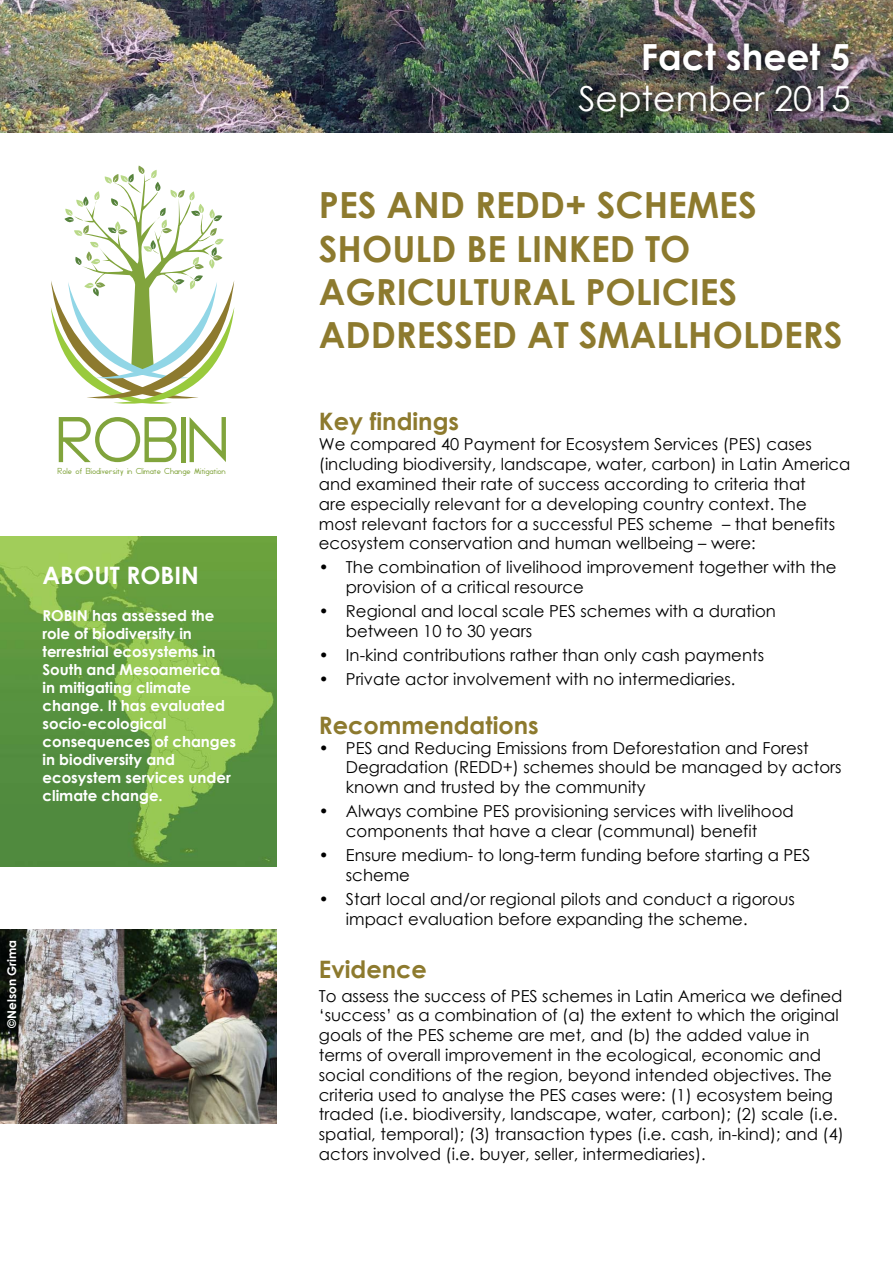
<style>
.page{position:relative;width:893px;height:1263px;background:#fff}
.page>*{position:absolute;margin:0;border:0;box-sizing:border-box;transform-origin:0 0}
.t1{font:59.55px "Geddes";color:#81a43c}
.t2{font:700 36px/43.2px "Century Gothic";color:#8d7a2e}
.t3{font:700 36px "Century Gothic";color:#fff}
.t4{font:34.5px "Century Gothic";color:#fff}
.t5{font:700 24px "Century Gothic";color:#8d7a2e}
.t6{font:700 24px "Century Gothic";color:#fff}
.t7{font:16.5px/19.8px "Century Gothic";color:#000}
.t8{font:700 15px/18px "Century Gothic";color:#fff}
.t9{font:700 12px "Century Gothic";color:#fff}
.t10{font:8.1px "Geddes";color:#81a43c}
</style>
<div class="page">
<img style="left:0;top:930px;width:276px;height:193px">
<img style="left:0;top:536px;width:276px;height:330px">
<img style="left:0;top:0;width:893px;height:133px">
<svg style="left:51px;top:166px;width:183px;height:238px"></svg>
<div style="left:569px;top:33px;width:288px;height:93px;background:#000;opacity:.75"></div>
<div style="left:0;top:932px;width:25px;height:106px;background:#000;opacity:.75"></div>
<h1 class="t1" style="left:59px;top:402px;width:173px">ROBIN</h1>
<p class="t10" style="left:58px;top:465px;width:170px">Role of Biodiversity in Climate Change Mitigation</p>
<h3 class="t6" style="left:43px;top:557px;width:113px">About ROBIN</h3>
<p class="t8" style="left:43px;top:606px;width:19px">ROBIN</p>
<p class="t8" style="left:43px;top:606px;width:195px;text-indent:50px">has assessed the role of biodiversity in terrestrial ecosystems in<br>South and Mesoamerica in mitigating climate change. It has evaluated socio-ecological consequences of changes in biodiversity and ecosystem services under climate change.</p>
<p class="t9" style="left:3px;top:1027px;width:89px;rotate:-90deg">©N elson Grima</p>
<h2 class="t3" style="left:641px;top:29px;width:211px">Fact sheet 5</h2>
<h3 class="t4" style="left:578px;top:74px;width:273px">September 2015</h3>
<h2 class="t2" style="left:319px;top:182px;width:418px">PES and REDD+ schemes should be linked to agricultural policies addresse</h2>
<h2 class="t2" style="left:492px;top:312px;width:312px">d at smallholders</h2>
<h3 class="t5" style="left:319px;top:404px;width:142px">Key findings</h3>
<p class="t7" style="left:319px;top:434px;width:533px">We compared 40 Payment for Ecosystem Services (PES) cases (including biodiversity, landscape, water, carbon) in Latin America and examined their rate of success according to criteria that<br>are especially relevant for a developing country context. The<br>most relevant factors for a successful PES scheme – that benefits ecosystem conservation and human wellbeing – were:</p>
<p class="t7" style="left:346px;top:557px;width:492px;text-indent:-27px">• The combination of livelihood improvement together with the provision of a critical resource</p>
<p class="t7" style="left:346px;top:601px;width:432px;text-indent:-27px">• Regional and local scale PES schemes with a duration between 10 to 30 years</p>
<p class="t7" style="left:319px;top:645px;width:447px">• In-kind contributions rather than only cash payments</p>
<p class="t7" style="left:319px;top:669px;width:418px">• Private actor involvement with no intermediaries.</p>
<h3 class="t5" style="left:319px;top:707px;width:221px">Recommendations</h3>
<p class="t7" style="left:346px;top:737px;width:497px;text-indent:-27px">• PES and Reducing Emissions from Deforestation and Forest<br>Degradation (REDD+) schemes should be managed by actors known and trusted by the community</p>
<p class="t7" style="left:319px;top:801px;width:476px;text-align:center">• Always combine PES provisioning services with livelihood components that have a clear (communal) benefit</p>
<p class="t7" style="left:346px;top:845px;width:466px;text-indent:-27px">• Ensure medium- to long-term funding before starting a PES scheme</p>
<p class="t7" style="left:346px;top:889px;width:450px;text-indent:-27px">• Start local and/or regional pilots and conduct a rigorous impact evaluation before expanding the scheme.</p>
<h3 class="t5" style="left:319px;top:951px;width:109px">Evidence</h3>
<p class="t7" style="left:319px;top:985px;width:526px">To assess the success of PES schemes in Latin America we defined ‘success’ as a combination of (a) the extent to which the original goals of the PES scheme are met, and (b) the added value in terms of overall improvement in the ecological, economic and social conditions of the region, beyond intended objectives. The criteria used to analyse the PES cases were: (1) ecosystem being traded (i.e. biodiversity, landscape, water, carbon); (2) scale (i.e. spatial, temporal); (3) transaction types (i.e. cash, in-kind); and (4) actors involved (i.e. buyer, seller, intermediaries).</p>
</div>
